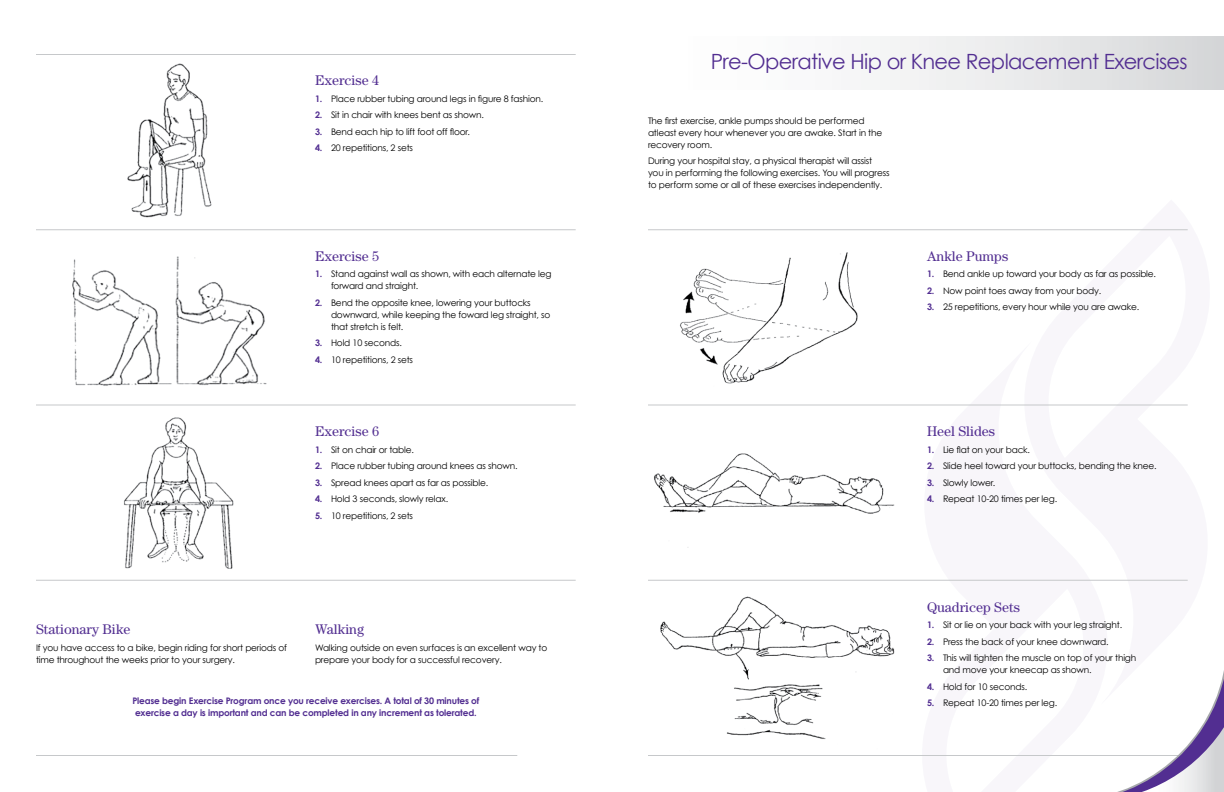
<style>
.page{position:relative;width:1224px;height:792px;background:#fff}
.page>*{position:absolute;margin:0;border:0;box-sizing:border-box;transform-origin:0 0}
.t1{font:21px "Century Gothic";letter-spacing:-.03em;color:#522e91}
.t2{font:14px "Century";color:#522e91}
.t3{font:9px/12px "Century Gothic";letter-spacing:-.02em;color:#000}
.t4{font:700 9px/12px "Century Gothic";letter-spacing:-.02em;color:#522e91;text-align:center}
.s1{font-weight:700;color:#522e91}
</style>
<div class="page">
<img style="left:36px;top:63px;width:539px;height:693px">
<hr style="left:36px;top:54px;width:540px;height:1px;background:#c6c8ca">
<hr style="left:36px;top:229px;width:540px;height:1px;background:#c6c8ca">
<hr style="left:36px;top:404px;width:540px;height:2px;background:#c6c8ca">
<hr style="left:36px;top:580px;width:540px;height:1px;background:#c6c8ca">
<hr style="left:36px;top:755px;width:481px;height:1px;background:#c6c8ca">
<img style="left:648px;top:230px;width:273px;height:509px">
<hr style="left:648px;top:229px;width:540px;height:1px;background:#c6c8ca">
<hr style="left:648px;top:404px;width:540px;height:2px;background:#c6c8ca">
<hr style="left:648px;top:580px;width:540px;height:1px;background:#c6c8ca">
<hr style="left:648px;top:755px;width:540px;height:1px;background:#c6c8ca">
<svg style="left:1046px;top:579px;width:178px;height:213px"></svg>
<div style="left:612px;top:36px;width:612px;height:54px;background:linear-gradient(to right,#fff,#d9dadc)"></div>
<h2 class="t2" style="left:315px;top:72px;width:66px">Exercise 4</h2>
<p class="t3" style="left:315px;top:92px;width:230px"><span class="s1">1.</span> Place rubber tubing around legs in figure 8 fashion.</p>
<p class="t3" style="left:315px;top:109px;width:170px"><span class="s1">2.</span> Sit in chair with knees bent as shown.</p>
<p class="t3" style="left:315px;top:125px;width:156px"><span class="s1">3.</span> Bend each hip to lift foot off floor.</p>
<p class="t3" style="left:315px;top:142px;width:100px"><span class="s1">4.</span> 20 repetitions, 2 sets</p>
<h2 class="t2" style="left:315px;top:248px;width:66px">Exercise 5</h2>
<p class="t3" style="left:331px;top:268px;width:222px;text-indent:-16px"><span class="s1">1.</span> Stand against wall as shown, with each alternate leg forward and straight.</p>
<p class="t3" style="left:331px;top:296px;width:221px;text-indent:-16px"><span class="s1">2.</span> Bend the opposite knee, lowering your buttocks downward, while keeping the foward leg straight, so that stretch is felt.</p>
<p class="t3" style="left:315px;top:337px;width:88px"><span class="s1">3.</span> Hold 10 seconds.</p>
<p class="t3" style="left:315px;top:353px;width:100px"><span class="s1">4.</span> 10 repetitions, 2 sets</p>
<h2 class="t2" style="left:315px;top:423px;width:66px">Exercise 6</h2>
<p class="t3" style="left:315px;top:443px;width:100px"><span class="s1">1.</span> Sit on chair or table.</p>
<p class="t3" style="left:315px;top:460px;width:204px"><span class="s1">2.</span> Place rubber tubing around knees as shown.</p>
<p class="t3" style="left:315px;top:476px;width:175px"><span class="s1">3.</span> Spread knees apart as far as possible.</p>
<p class="t3" style="left:315px;top:493px;width:135px"><span class="s1">4.</span> Hold 3 seconds, slowly relax.</p>
<p class="t3" style="left:315px;top:509px;width:100px"><span class="s1">5.</span> 10 repetitions, 2 sets</p>
<h2 class="t2" style="left:36px;top:621px;width:96px">Stationary Bike</h2>
<p class="t3" style="left:36px;top:642px;width:252px">If you have access to a bike, begin riding for short periods of time throughout the weeks prior to your surgery.</p>
<p class="t4" style="left:132px;top:694px;width:349px">Please begin Exercise Program once you receive exercises. A total of 30 minutes of exercise a day is important and can be completed in any increment as tolerated.</p>
<h2 class="t2" style="left:315px;top:621px;width:51px">Walking</h2>
<p class="t3" style="left:315px;top:642px;width:234px">Walking outside on even surfaces is an excellent way to prepare your body for a successful recovery.</p>
<h1 class="t1" style="left:711px;top:48px;width:479px">Pre-Operative Hip or Knee Replacement Exercises</h1>
<p class="t3" style="left:648px;top:114px;width:236px">The first exercise, ankle pumps should be performed atleast every hour whenever you are awake. Start in the recovery room.</p>
<p class="t3" style="left:648px;top:155px;width:243px">During your hospital stay, a physical therapist will assist you in performing the following exercises. You will progress to perform some or all of these exercises independently.</p>
<h2 class="t2" style="left:927px;top:248px;width:83px">Ankle Pumps</h2>
<p class="t3" style="left:927px;top:268px;width:231px"><span class="s1">1.</span> Bend ankle up toward your body as far as possible.</p>
<p class="t3" style="left:927px;top:284px;width:176px"><span class="s1">2.</span> Now point toes away from your body.</p>
<p class="t3" style="left:927px;top:301px;width:214px"><span class="s1">3.</span> 25 repetitions, every hour while you are awake.</p>
<h2 class="t2" style="left:927px;top:423px;width:70px">Heel Slides</h2>
<p class="t3" style="left:927px;top:443px;width:105px"><span class="s1">1.</span> Lie flat on your back.</p>
<p class="t3" style="left:927px;top:460px;width:231px"><span class="s1">2.</span> Slide heel toward your buttocks, bending the knee.</p>
<p class="t3" style="left:927px;top:476px;width:70px"><span class="s1">3.</span> Slowly lower.</p>
<p class="t3" style="left:927px;top:493px;width:132px"><span class="s1">4.</span> Repeat 10-20 times per leg.</p>
<h2 class="t2" style="left:927px;top:599px;width:94px">Quadricep Sets</h2>
<p class="t3" style="left:927px;top:619px;width:197px"><span class="s1">1.</span> Sit or lie on your back with your leg straight.</p>
<p class="t3" style="left:927px;top:635px;width:183px"><span class="s1">2.</span> Press the back of your knee downward.</p>
<p class="t3" style="left:943px;top:652px;width:195px;text-indent:-16px"><span class="s1">3.</span> This will tighten the muscle on top of your thigh and move your kneecap as shown.</p>
<p class="t3" style="left:927px;top:680px;width:102px"><span class="s1">4.</span> Hold for 10 seconds.</p>
<p class="t3" style="left:927px;top:697px;width:132px"><span class="s1">5.</span> Repeat 10-20 times per leg.</p>
</div>
